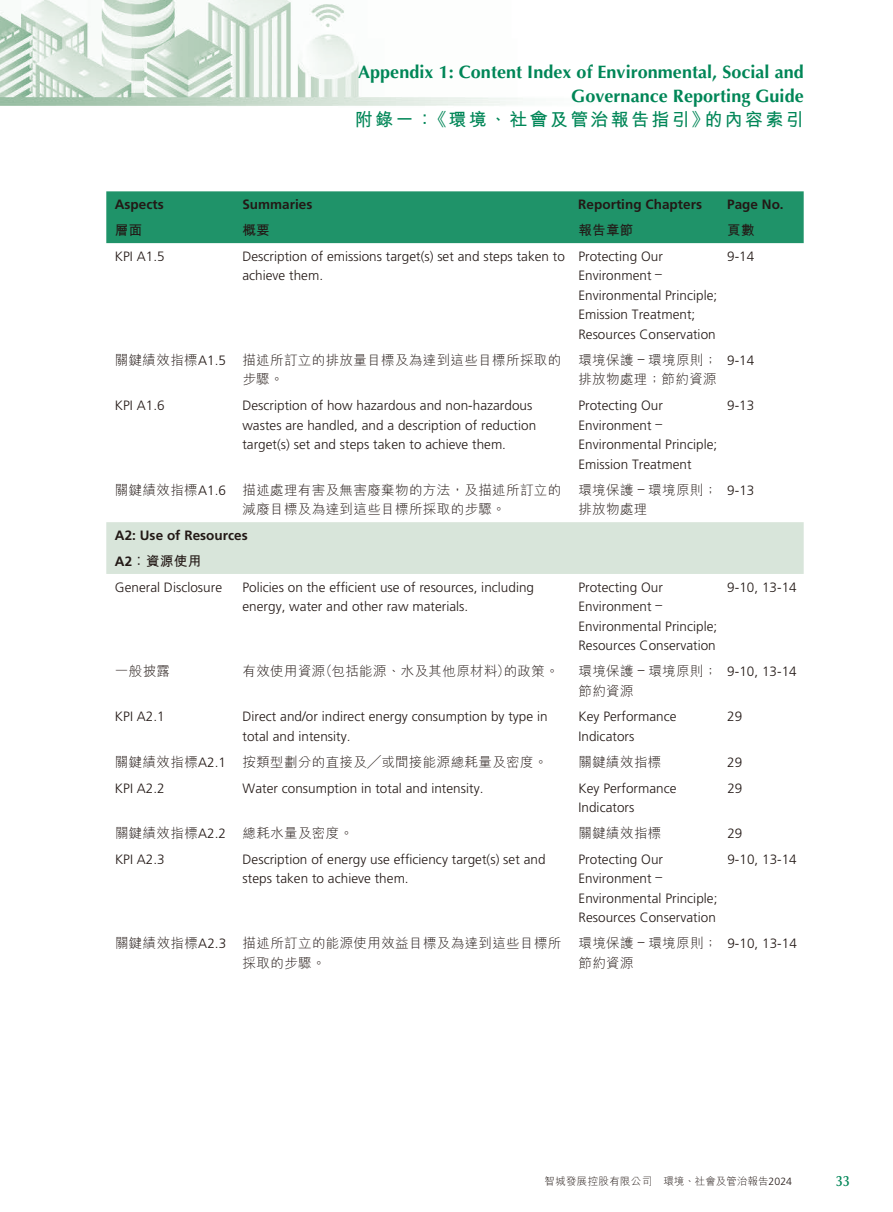
<style>
.page{position:relative;width:893px;height:1212px;background:#fff}
.page>*{position:absolute;margin:0;border:0;box-sizing:border-box;transform-origin:0 0}
.t1{font:700 18px/24px "Optima LT Std";letter-spacing:.005em;color:#008657;text-align:right}
.t2{font:700 18px "M Hei HK";letter-spacing:.13em;color:#008657}
.t3{font:600 15px "Optima LT Std";color:#008657;scale:.85 1}
.t4{font:300 13.5px/19.5px "Frutiger LT Std";letter-spacing:.005em;color:#231916}
.t5{font:300 13.5px/19.5px "M Hei HK";letter-spacing:.03em;color:#231916}
.t6{font:700 13.5px "Frutiger LT Std";letter-spacing:.005em;color:#231916}
.t7{font:700 13.5px "M Hei HK";letter-spacing:.03em;color:#231916}
.t8{font:300 10.5px "M Hei HK";letter-spacing:.03em;color:#231916}
.s1{font-family:"Frutiger LT Std"}
</style>
<div class="page">
<img style="left:0;top:0;width:804px;height:244px">
<div style="left:106px;top:191px;width:698px;height:52px;background:#1f9369"></div>
<div style="left:106px;top:522px;width:698px;height:52px;background:#d8e5da"></div>
<h1 class="t1" style="left:358px;top:60px;width:447px">Appendix 1: Content Index of Environmental, Social and<br>Governance Reporting Guide</h1>
<h1 class="t2" style="left:355px;top:107px;width:450px">附錄一：《環境、社會及管治報告指引》的內容索引</h1>
<p class="t6" style="left:115px;top:197px;width:50px">Aspects</p>
<p class="t6" style="left:242px;top:197px;width:72px">Summaries</p>
<p class="t6" style="left:578px;top:197px;width:125px">Reporting Chapters</p>
<p class="t6" style="left:727px;top:197px;width:58px">Page No.</p>
<p class="t7" style="left:115px;top:220px;width:29px">層面</p>
<p class="t7" style="left:242px;top:220px;width:29px">概要</p>
<p class="t7" style="left:578px;top:220px;width:57px">報告章節</p>
<p class="t7" style="left:727px;top:220px;width:29px">頁數</p>
<p class="t4" style="left:115px;top:247px;width:51px">KPI A1.5</p>
<p class="t4" style="left:242px;top:247px;width:324px">Description of emissions target(s) set and steps taken to achieve them.</p>
<p class="t4" style="left:578px;top:247px;width:140px">Protecting Our<br>Environment –<br>Environmental Principle;<br>Emission Treatment;<br>Resources Conservation</p>
<p class="t4" style="left:727px;top:247px;width:29px">9-14</p>
<p class="t5" style="left:242px;top:350px;width:320px;text-indent:-128px">關鍵績效指標<span class="s1">A1.5</span> 描述所訂立的排放量目標及為達到這些目標所採取的步驟。</p>
<p class="t5" style="left:578px;top:350px;width:140px">環境保護 <span class="s1">–</span> 環境原則；排放物處理；節約資源</p>
<p class="t4" style="left:727px;top:351px;width:29px">9-14</p>
<p class="t4" style="left:115px;top:396px;width:51px">KPI A1.6</p>
<p class="t4" style="left:242px;top:396px;width:295px">Description of how hazardous and non-hazardous wastes are handled, and a description of reduction target(s) set and steps taken to achieve them.</p>
<p class="t4" style="left:578px;top:396px;width:140px">Protecting Our<br>Environment –<br>Environmental Principle;<br>Emission Treatment</p>
<p class="t4" style="left:727px;top:396px;width:29px">9-13</p>
<p class="t5" style="left:242px;top:480px;width:320px;text-indent:-128px">關鍵績效指標<span class="s1">A1.6</span> 描述處理有害及無害廢棄物的方法，及描述所訂立的減廢目標及為達到這些目標所採取的步驟。</p>
<p class="t5" style="left:578px;top:480px;width:140px">環境保護 <span class="s1">–</span> 環境原則；排放物處理</p>
<p class="t4" style="left:727px;top:480px;width:29px">9-13</p>
<p class="t6" style="left:115px;top:527px;width:134px">A2: Use of Resources</p>
<p class="t7" style="left:115px;top:551px;width:88px"><span class="s1">A2</span>︰資源使用</p>
<p class="t4" style="left:115px;top:577px;width:109px">General Disclosure</p>
<p class="t4" style="left:242px;top:577px;width:293px">Policies on the efficient use of resources, including energy, water and other raw materials.</p>
<p class="t4" style="left:578px;top:577px;width:140px">Protecting Our<br>Environment –<br>Environmental Principle;<br>Resources Conservation</p>
<p class="t4" style="left:727px;top:577px;width:71px">9-10, 13-14</p>
<p class="t5" style="left:115px;top:661px;width:57px">一般披露</p>
<p class="t5" style="left:242px;top:661px;width:318px">有效使用資源（包括能源、水及其他原材料）的政策。</p>
<p class="t5" style="left:578px;top:661px;width:140px">環境保護 <sup>–</sup> 環境原則；節約資源</p>
<p class="t4" style="left:727px;top:662px;width:71px">9-10, 13-14</p>
<p class="t4" style="left:115px;top:707px;width:51px">KPI A2.1</p>
<p class="t4" style="left:243px;top:707px;width:307px">Direct and/or indirect energy consumption by type in total and intensity.</p>
<p class="t4" style="left:578px;top:707px;width:100px">Key Performance<br>Indicators</p>
<p class="t4" style="left:727px;top:707px;width:17px">29</p>
<p class="t5" style="left:115px;top:752px;width:434px">關鍵績效指標<span class="s1">A2.1</span> 按類型劃分的直接及╱或間接能源總耗量及密度。</p>
<p class="t5" style="left:578px;top:752px;width:84px">關鍵績效指標</p>
<p class="t4" style="left:727px;top:752px;width:17px">29</p>
<p class="t4" style="left:115px;top:778px;width:51px">KPI A2.2</p>
<p class="t4" style="left:243px;top:778px;width:242px">Water consumption in total and intensity.</p>
<p class="t4" style="left:578px;top:778px;width:100px">Key Performance<br>Indicators</p>
<p class="t4" style="left:727px;top:778px;width:17px">29</p>
<p class="t5" style="left:115px;top:823px;width:240px">關鍵績效指標<span class="s1">A2.2</span> 總耗水量及密度。</p>
<p class="t5" style="left:578px;top:823px;width:84px">關鍵績效指標</p>
<p class="t4" style="left:727px;top:824px;width:17px">29</p>
<p class="t4" style="left:115px;top:850px;width:51px">KPI A2.3</p>
<p class="t4" style="left:243px;top:850px;width:304px">Description of energy use efficiency target(s) set and steps taken to achieve them.</p>
<p class="t4" style="left:578px;top:850px;width:140px">Protecting Our<br>Environment –<br>Environmental Principle;<br>Resources Conservation</p>
<p class="t4" style="left:727px;top:850px;width:71px">9-10, 13-14</p>
<p class="t5" style="left:243px;top:933px;width:320px;text-indent:-128px">關鍵績效指標<span class="s1">A2.3</span> 描述所訂立的能源使用效益目標及為達到這些目標所採取的步驟。</p>
<p class="t5" style="left:579px;top:933px;width:140px">環境保護 <sup>–</sup> 環境原則；節約資源</p>
<p class="t4" style="left:727px;top:934px;width:71px">9-10, 13-14</p>
<p class="t8" style="left:545px;top:1176px;width:249px">智城發展控股有限公司 環境、社會及管治報告<span class="s1">2024</span></p>
<p class="t3" style="left:836px;top:1172px;width:17px">33</p>
</div>
